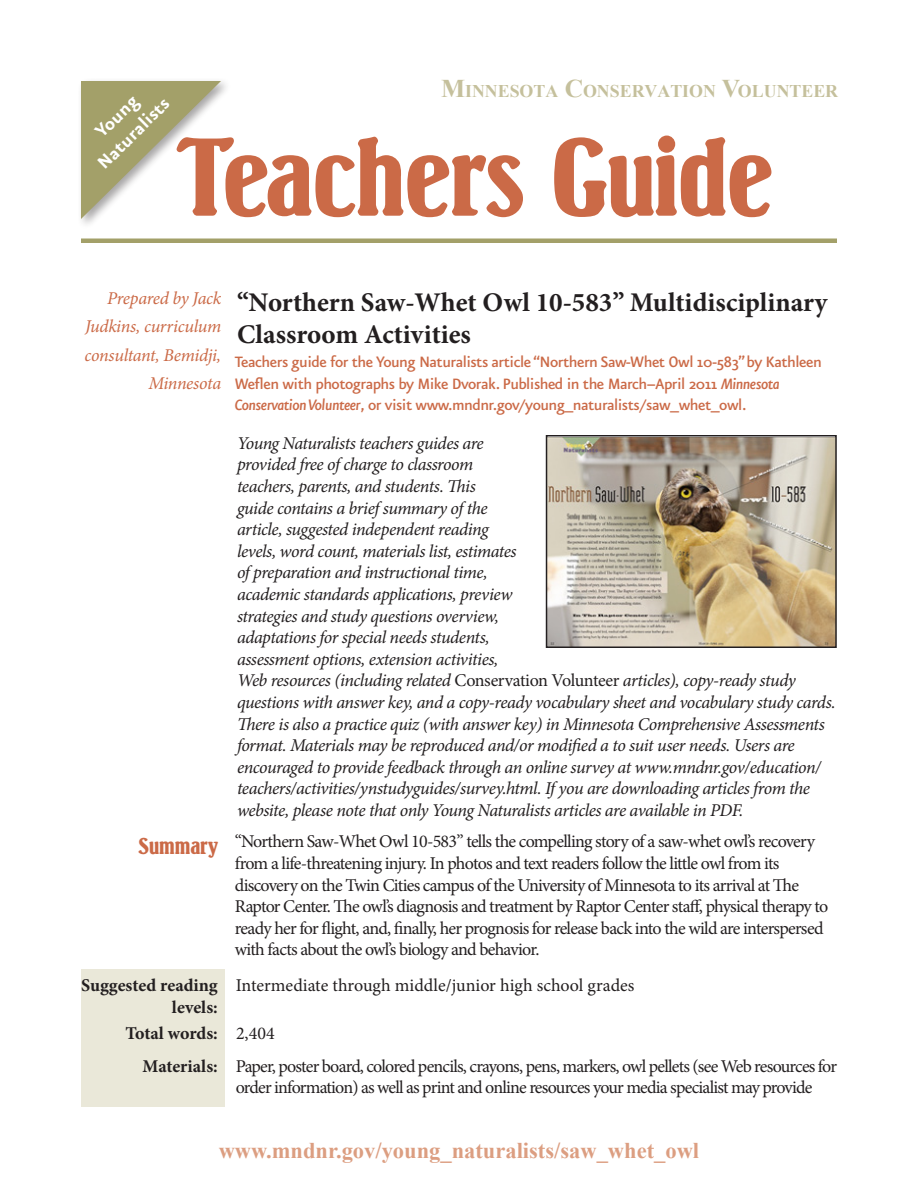
<style>
.page{position:relative;width:918px;height:1188px;background:#fff}
.page>*{position:absolute;margin:0;border:0;box-sizing:border-box;transform-origin:0 0}
.t1{font:115.5px "Springfield D";color:#cb6a47}
.heading{font:700 27px/32.4px "Minion Pro";color:#231f20}
.subhead{font:24px "Springfield D";color:#cb6a47}
.t2{font:700 22.5px "Times New Roman";color:#dc9e81}
.t3{font:700 21px "Eureka Sans";color:#fff}
.lines{font:italic 18px/21.6px "Minion Pro";letter-spacing:-.03em;color:#231f20}
.body_text2{font:18px/21.6px "Minion Pro";letter-spacing:-.045em;color:#231f20}
.sub_head_eureka_12_r{font:500 18px/21.6px "Eureka Sans";letter-spacing:-.03em;color:#cb6a47}
.prepared__by{font:italic 18px/28.5px "Minion Pro";letter-spacing:-.02em;color:#cb6a47;text-align:right}
.body_text2-2{font:18px "Minion Pro";color:#231f20}
.t4{font:700 18px/21.6px "Minion Pro";color:#231f20;text-align:right}
.lines-2{font:18px "Minion Pro";color:#231f20}
.t5{font:700 17.85px "Times New Roman";color:#c5c09c}
.s1{font-size:25.5px}
.s2{font-style:italic}
.s3{font-style:normal}
</style>
<div class="page">
<svg style="left:81px;top:81px;width:140px;height:138px"></svg>
<div style="left:81px;top:969px;width:144px;height:138px;background:#eae8d9"></div>
<div style="left:81px;top:238px;width:756px;height:5px;background:#a3a069"></div>
<img style="left:549px;top:438px;width:285px;height:207px">
<div style="left:546px;top:435px;width:291px;height:213px;border:2px solid #231f20"></div>
<p class="t5" style="left:441px;top:78px;width:399px"><span class="s1">M</span>INNESOTA <span class="s1">C</span>ONSERVATION <span class="s1">V</span>OLUNTEER</p>
<p class="t3" style="left:91px;top:127px;width:53px;rotate:-45deg">Young</p>
<p class="t3" style="left:93px;top:159px;width:95px;rotate:-45deg">Naturalists</p>
<p class="t1" style="left:177px;top:118px;width:596px">Teachers Guide</p>
<p class="prepared__by" style="left:85px;top:284px;width:138px">Prepared by Jack<br>Judkins, curriculum consultant, Bemidji,<br>Minnesota</p>
<p class="subhead" style="left:139px;top:833px;width:81px">Summary</p>
<p class="heading" style="left:237px;top:285px;width:592px">“Northern Saw-Whet Owl 10-583” Multidisciplinary<br>Classroom Activities</p>
<p class="sub_head_eureka_12_r" style="left:235px;top:352px;width:588px">Teachers guide for the Young Naturalists article “Northern Saw-Whet Owl 10-583” by Kathleen<br>Weflen with photographs by Mike Dvorak. Published in the March–April 2011 <span class="s2">Minnesota<br>Conservation Volunteer</span>, or visit www.mndnr.gov/young_naturalists/saw_whet_owl.</p>
<p class="lines" style="left:237px;top:432px;width:600px">Young Naturalists teachers guides are<br>provided free of charge to classroom<br>teachers, parents, and students. This<br>guide contains a brief summary of the<br>article, suggested independent reading<br>levels, word count, materials list, estimates<br>of preparation and instructional time,<br>academic standards applications, preview<br>strategies and study questions overview,<br>adaptations for special needs students,<br>assessment options, extension activities,<br>Web resources (including related <span class="s3">Conservation Volunteer</span> articles), copy-ready study questions with answer key, and a copy-ready vocabulary sheet and vocabulary study cards.<br>There is also a practice quiz (with answer key) in Minnesota Comprehensive Assessments format. Materials may be reproduced and/or modified a to suit user needs. Users are encouraged to provide feedback through an online survey at www.mndnr.gov/education/ teachers/activities/ynstudyguides/survey.html. If you are downloading articles from the website, please note that only Young Naturalists articles are available in PDF.</p>
<p class="body_text2" style="left:235px;top:831px;width:595px">“Northern Saw-Whet Owl 10-583” tells the compelling story of a saw-whet owl’s recovery from a life-threatening injury. In photos and text readers follow the little owl from its discovery on the Twin Cities campus of the University of Minnesota to its arrival at The Raptor Center. The owl’s diagnosis and treatment by Raptor Center staff, physical therapy to ready her for flight, and, finally, her prognosis for release back into the wild are interspersed with facts about the owl’s biology and behavior.</p>
<p class="t4" style="left:81px;top:975px;width:138px">Suggested reading levels:</p>
<p class="body_text2-2" style="left:236px;top:974px;width:400px">Intermediate through middle/junior high school grades</p>
<p class="t4" style="left:125px;top:1022px;width:94px">Total words:</p>
<p class="lines-2" style="left:236px;top:1021px;width:40px">2,404</p>
<p class="t4" style="left:143px;top:1055px;width:77px">Materials:</p>
<p class="body_text2" style="left:236px;top:1055px;width:603px">Paper, poster board, colored pencils, crayons, pens, markers, owl pellets (see Web resources for order information) as well as print and online resources your media specialist may provide</p>
<p class="t2" style="left:219px;top:1135px;width:482px">www.mndnr.gov/young_naturalists/saw_whet_owl</p>
</div>
